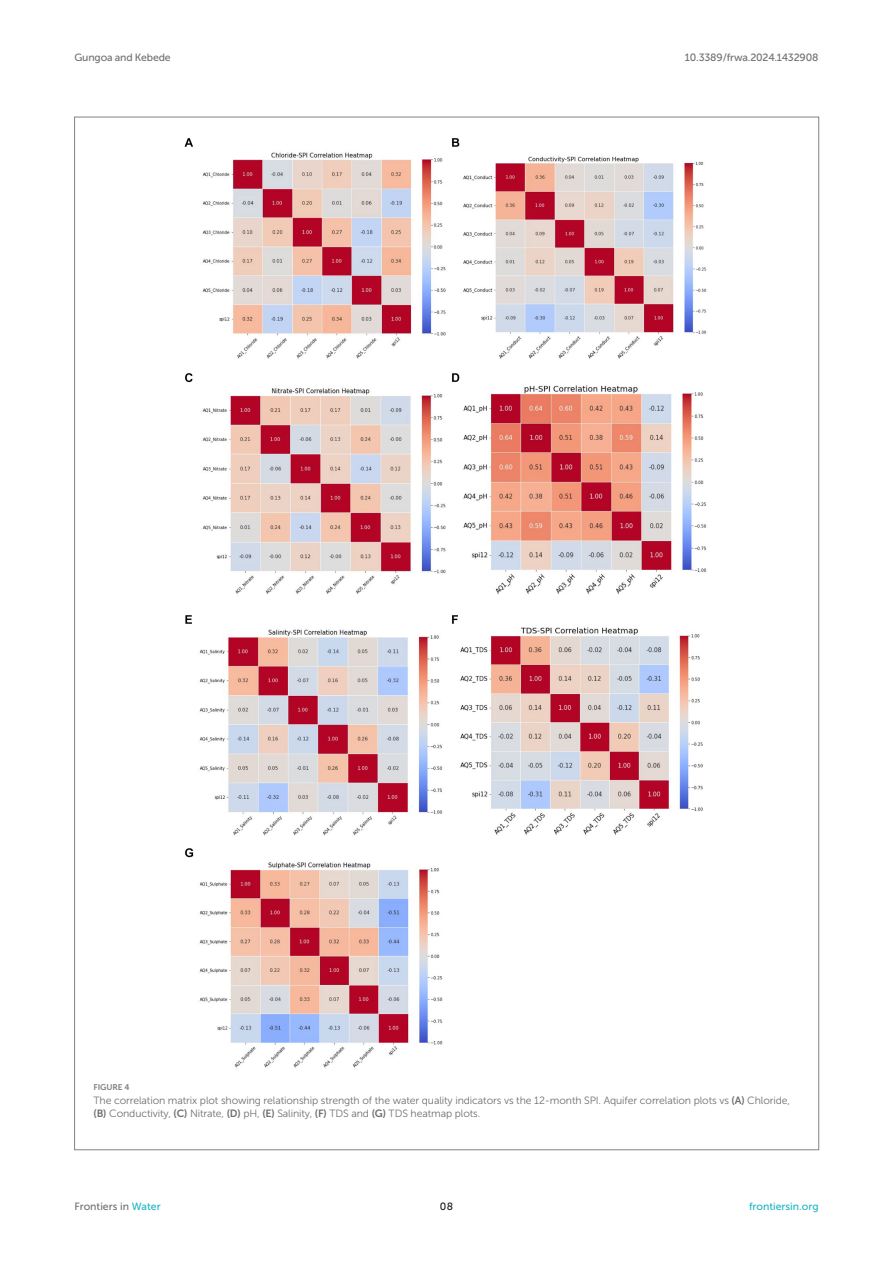
<style>
.page{position:relative;width:893px;height:1263px;background:#fff}
.page>*{position:absolute;margin:0;border:0;box-sizing:border-box;transform-origin:0 0}
.FIG_LEG{font:10.5px/13.5px "Museo Sans 300";letter-spacing:-.01em;color:#706f70}
.t1{font:10.5px "Museo Sans 500";letter-spacing:-.015em;color:#706f70}
.t2{font:10.5px "Museo Sans 500";color:#1db5c3}
.t3{font:10.5px "Museo Sans 500";color:#1b1c1b}
.FIG_HD{font:8.25px "Museo Sans 700";letter-spacing:-.01em;color:#7e7f7f}
.s1{font-family:"Museo Sans 700"}
.s2{color:#1db5c3}
</style>
<div class="page">
<img style="left:184px;top:138px;width:523px;height:930px">
<p class="t1" style="left:74px;top:51px;width:98px">Gungoa and Kebede</p>
<p class="t1" style="left:685px;top:51px;width:135px">10.3389/frwa.2024.1432908</p>
<p class="FIG_HD" style="left:94px;top:1083px;width:37px">FIGURE 4</p>
<p class="FIG_LEG" style="left:94px;top:1093px;width:698px">The correlation matrix plot showing relationship strength of the water quality indicators vs the 12-month SPI. Aquifer correlation plots vs <span class="s1">(A)</span> Chloride, <span class="s1">(B)</span> Conductivity, <span class="s1">(C)</span> Nitrate, <span class="s1">(D)</span> pH, <span class="s1">(E)</span> Salinity, <span class="s1">(F)</span> TDS and <span class="s1">(G)</span> TDS heatmap plots.</p>
<p class="t1" style="left:74px;top:1200px;width:88px">Frontiers in <span class="s2">Water</span></p>
<p class="t3" style="left:440px;top:1200px;width:15px">08</p>
<p class="t2" style="left:749px;top:1200px;width:71px">frontiersin.org</p>
</div>
